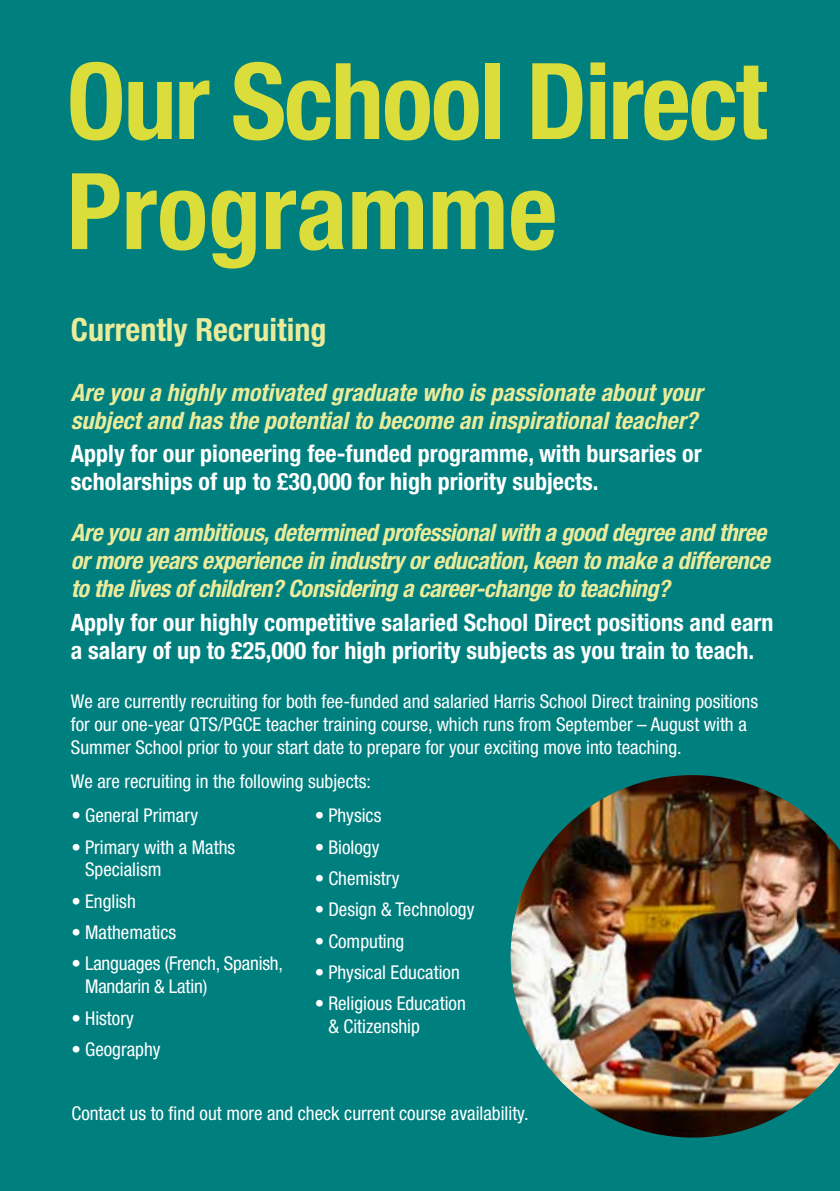
<style>
.page{position:relative;width:840px;height:1191px;background:#fff}
.page>*{position:absolute;margin:0;border:0;box-sizing:border-box;transform-origin:0 0}
.t1{font:700 condensed 106px/110px "Helvetica Neue";letter-spacing:-.02em;color:#dbdd3a}
.t2{font:700 condensed 32px "Helvetica Neue";color:#eaeb9b}
.t3{font:700 condensed 24px/28px "Helvetica Neue";color:#fff}
.t4{font:italic 700 condensed 24px/28px "Helvetica Neue";letter-spacing:-.02em;color:#eaeb9b}
.t5{font:italic 700 condensed 24px/28px "Helvetica Neue";color:#eaeb9b}
.t6{font:condensed 19px/22.8px "Helvetica Neue";color:#fff}
</style>
<div class="page">
<div style="left:0;top:0;width:839px;height:1191px;background:#007f7f"></div>
<img style="left:510px;top:775px;width:329px;height:362px">
<h1 class="t1" style="left:67px;top:45px;width:701px">Our School Direct<br>Programme</h1>
<h2 class="t2" style="left:71px;top:310px;width:257px">Currently Recruiting</h2>
<p class="t5" style="left:71px;top:378px;width:632px">Are you a highly motivated graduate who is passionate about your subject and has the potential to become an inspirational teacher?</p>
<p class="t3" style="left:71px;top:439px;width:632px">Apply for our pioneering fee-funded programme, with bursaries or scholarships of up to £30,000 for high priority subjects.</p>
<p class="t4" style="left:71px;top:518px;width:700px">Are you an ambitious, determined professional with a good degree and three or more years experience in industry or education, keen to make a difference to the lives of children? Considering a career-change to teaching?</p>
<p class="t3" style="left:71px;top:608px;width:703px">Apply for our highly competitive salaried School Direct positions and earn a salary of up to £25,000 for high priority subjects as you train to teach.</p>
<p class="t6" style="left:71px;top:690px;width:688px">We are currently recruiting for both fee-funded and salaried Harris School Direct training positions for our one-year QTS/PGCE teacher training course, which runs from September – August with a<br>Summer School prior to your start date to prepare for your exciting move into teaching.</p>
<p class="t6" style="left:71px;top:769px;width:301px">We are recruiting in the following subjects:</p>
<p class="t6" style="left:71px;top:804px;width:128px">• General Primary</p>
<p class="t6" style="left:85px;top:835px;width:151px;text-indent:-14px">• Primary with a Maths<br>Specialism</p>
<p class="t6" style="left:71px;top:889px;width:66px">• English</p>
<p class="t6" style="left:71px;top:920px;width:106px">• Mathematics</p>
<p class="t6" style="left:85px;top:952px;width:199px;text-indent:-14px">• Languages (French, Spanish,<br>Mandarin &amp; Latin)</p>
<p class="t6" style="left:71px;top:1006px;width:64px">• History</p>
<p class="t6" style="left:71px;top:1037px;width:91px">• Geography</p>
<p class="t6" style="left:314px;top:804px;width:68px">• Physics</p>
<p class="t6" style="left:314px;top:835px;width:66px">• Biology</p>
<p class="t6" style="left:314px;top:866px;width:86px">• Chemistry</p>
<p class="t6" style="left:314px;top:898px;width:161px">• Design &amp; Technology</p>
<p class="t6" style="left:314px;top:929px;width:91px">• Computing</p>
<p class="t6" style="left:314px;top:960px;width:146px">• Physical Education</p>
<p class="t6" style="left:328px;top:992px;width:139px;text-indent:-14px">• Religious Education &amp; Citizenship</p>
<p class="t6" style="left:71px;top:1101px;width:458px">Contact us to find out more and check current course availability.</p>
</div>
